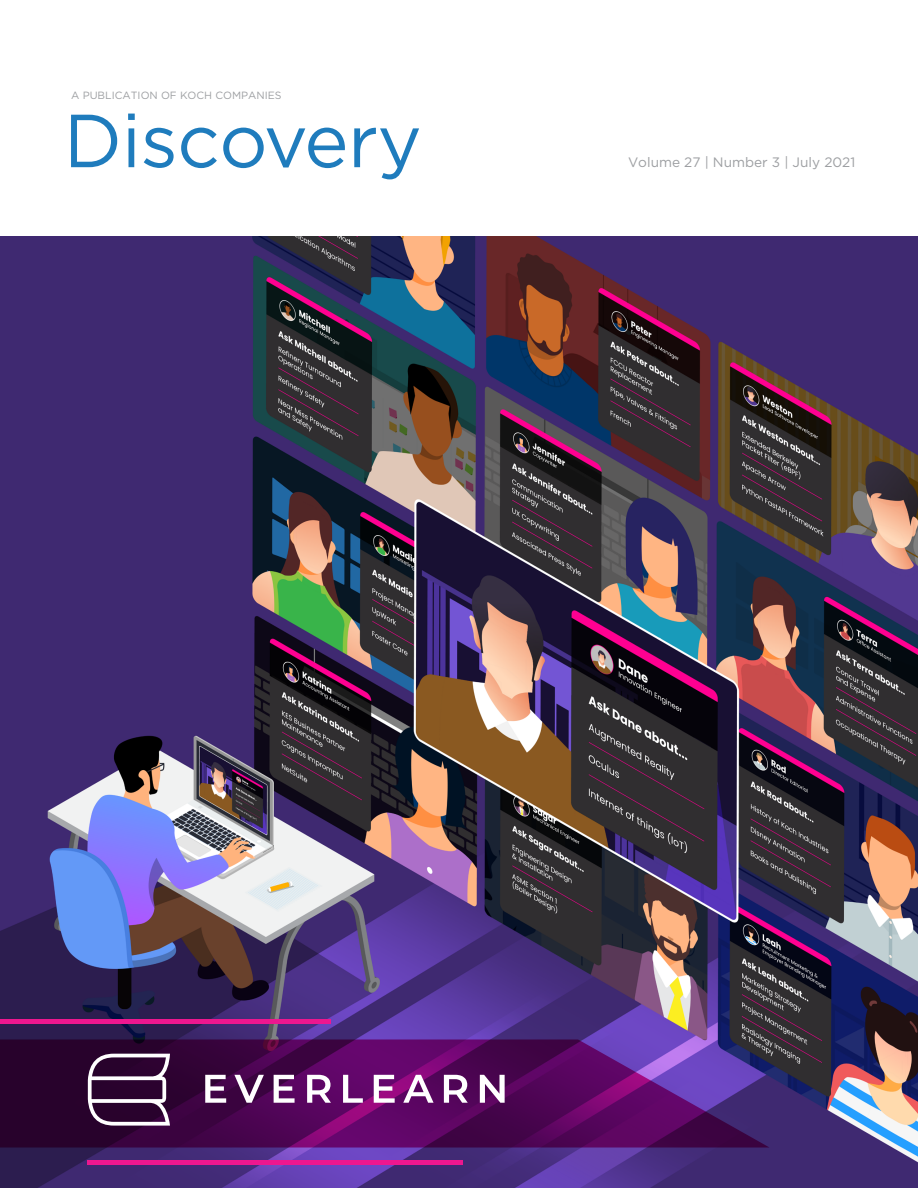
<style>
.page{position:relative;width:918px;height:1188px;background:#fff}
.page>*{position:absolute;margin:0;border:0;box-sizing:border-box;transform-origin:0 0}
.t1{font:75px "Gotham";letter-spacing:-.01em;color:#1f7cbd}
.t2{font:13.65px "Gotham";color:#9d9fa2}
.t3{font:10.5px "Gotham";color:#9d9fa2}
</style>
<div class="page">
<img style="left:0;top:237px;width:918px;height:951px">
<svg style="left:0;top:1040px;width:770px;height:108px;background:#4d0d5c"></svg>
<hr style="left:0;top:1020px;width:331px;height:4px;background:#ed178f">
<svg style="left:205px;top:1075px;width:300px;height:28px"></svg>
<svg style="left:88px;top:1054px;width:82px;height:72px"></svg>
<div style="left:87px;top:1160px;width:376px;height:5px;background:#ed178f"></div>
<p class="t3" style="left:71px;top:89px;width:212px">A PUBLICATION OF KOCH COMPANIES</p>
<p class="t1" style="left:64px;top:99px;width:360px">Discovery</p>
<p class="t2" style="left:628px;top:155px;width:229px">Volume 27 | Number 3 | July 2021</p>
</div>
